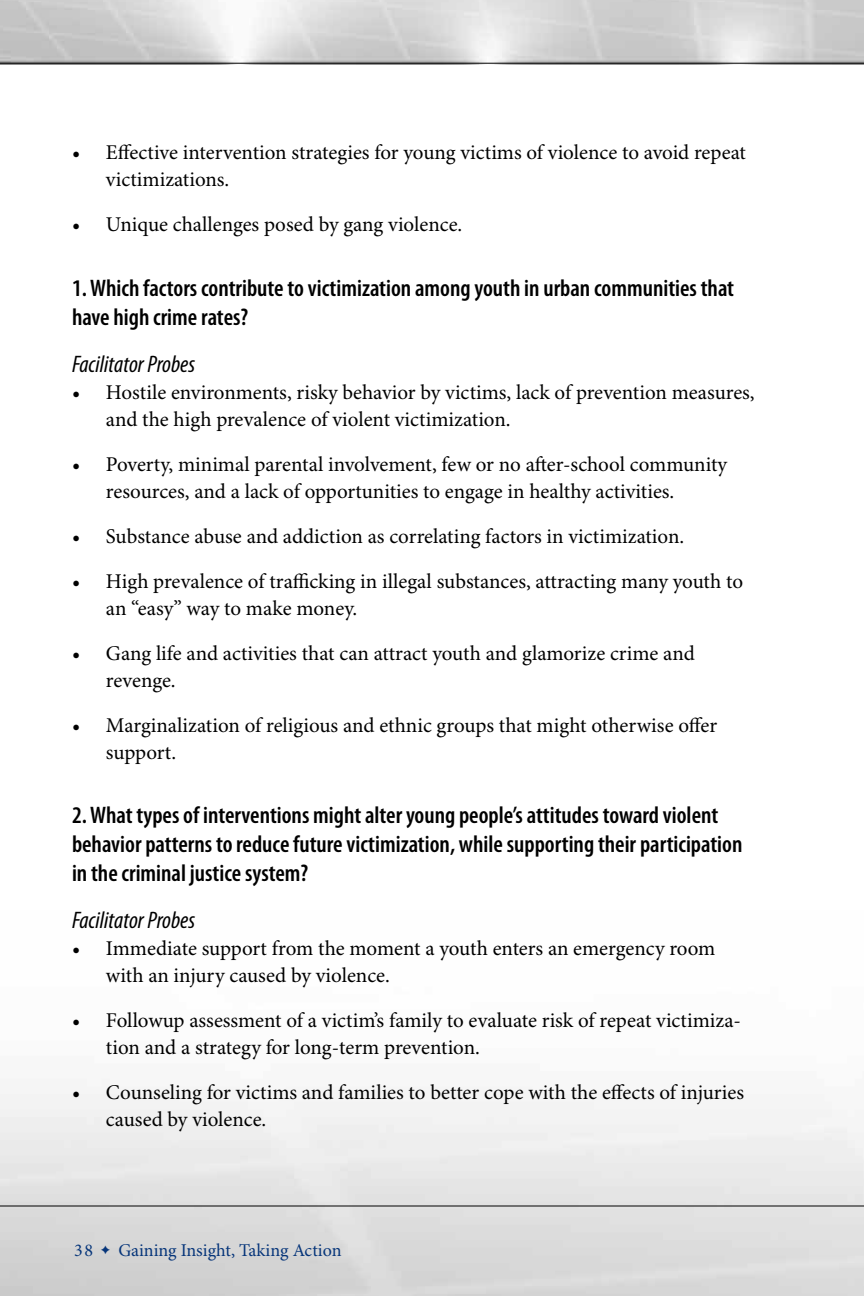
<style>
.page{position:relative;width:864px;height:1296px;background:#fff}
.page>*{position:absolute;margin:0;border:0;box-sizing:border-box;transform-origin:0 0}
.t1{font:600 condensed 24px/28.8px "Myriad Pro";color:#000}
.t2{font:italic condensed 24px "Myriad Pro";color:#000}
.t3{font:21px/27px "Minion Pro";color:#000}
.t4{font:18px "Minion Pro";color:#06357a}
</style>
<div class="page">
<img style="left:0;top:0;width:864px;height:65px">
<hr style="left:0;top:63px;width:864px;height:1px;background:#000">
<hr style="left:0;top:1206px;width:864px;height:1px;background:#000">
<svg style="left:101px;top:1246px;width:9px;height:8px"></svg>
<p class="t3" style="left:106px;top:140px;width:642px;text-indent:-34px">• Effective intervention strategies for young victims of violence to avoid repeat victimizations.</p>
<p class="t3" style="left:72px;top:212px;width:392px">• Unique challenges posed by gang violence.</p>
<p class="t1" style="left:72px;top:274px;width:664px">1. Which factors contribute to victimization among youth in urban communities that have high crime rates?</p>
<h3 class="t2" style="left:72px;top:351px;width:125px">Facilitator Probes</h3>
<p class="t3" style="left:106px;top:379px;width:650px;text-indent:-34px">• Hostile environments, risky behavior by victims, lack of prevention measures, and the high prevalence of violent victimization.</p>
<p class="t3" style="left:106px;top:451px;width:623px">Poverty, minimal parental involvement, few or no after-school community resources, and a lack of opportunities to engage in healthy activities.</p>
<p class="t3" style="left:106px;top:514px;width:639px;line-height:45px">Substance abuse and addiction as correlating factors in victimization.<br>High prevalence of trafficking in illegal substances, attracting many youth to</p>
<p class="t3" style="left:106px;top:586px;width:590px;line-height:45px">an “easy” way to make money.<br>Gang life and activities that can attract youth and glamorize crime and</p>
<p class="t3" style="left:106px;top:658px;width:613px;line-height:45px">revenge.<br>Marginalization of religious and ethnic groups that might otherwise offer</p>
<p class="t3" style="left:106px;top:739px;width:72px">support.</p>
<p class="t3" style="left:72px;top:451px;width:10px">•</p>
<p class="t3" style="left:72px;top:514px;width:10px;line-height:45px">• •</p>
<p class="t3" style="left:72px;top:640px;width:10px">•</p>
<p class="t3" style="left:72px;top:712px;width:10px">•</p>
<p class="t1" style="left:72px;top:802px;width:672px">2. What types of interventions might alter young people’s attitudes toward violent behavior patterns to reduce future victimization, while supporting their participation in the criminal justice system?</p>
<h3 class="t2" style="left:72px;top:907px;width:125px">Facilitator Probes</h3>
<p class="t3" style="left:106px;top:936px;width:611px;text-indent:-34px">• Immediate support from the moment a youth enters an emergency room with an injury caused by violence.</p>
<p class="t3" style="left:106px;top:1008px;width:637px">Followup assessment of a victim’s family to evaluate risk of repeat victimiza&shy;tion and a strategy for long-term prevention.</p>
<p class="t3" style="left:106px;top:1080px;width:640px">Counseling for victims and families to better cope with the effects of injuries caused by violence.</p>
<p class="t3" style="left:72px;top:1008px;width:10px">•</p>
<p class="t3" style="left:72px;top:1080px;width:10px">•</p>
<p class="t4" style="left:74px;top:1240px;width:21px">38</p>
<p class="t4" style="left:118px;top:1240px;width:225px">Gaining Insight, Taking Action</p>
</div>
